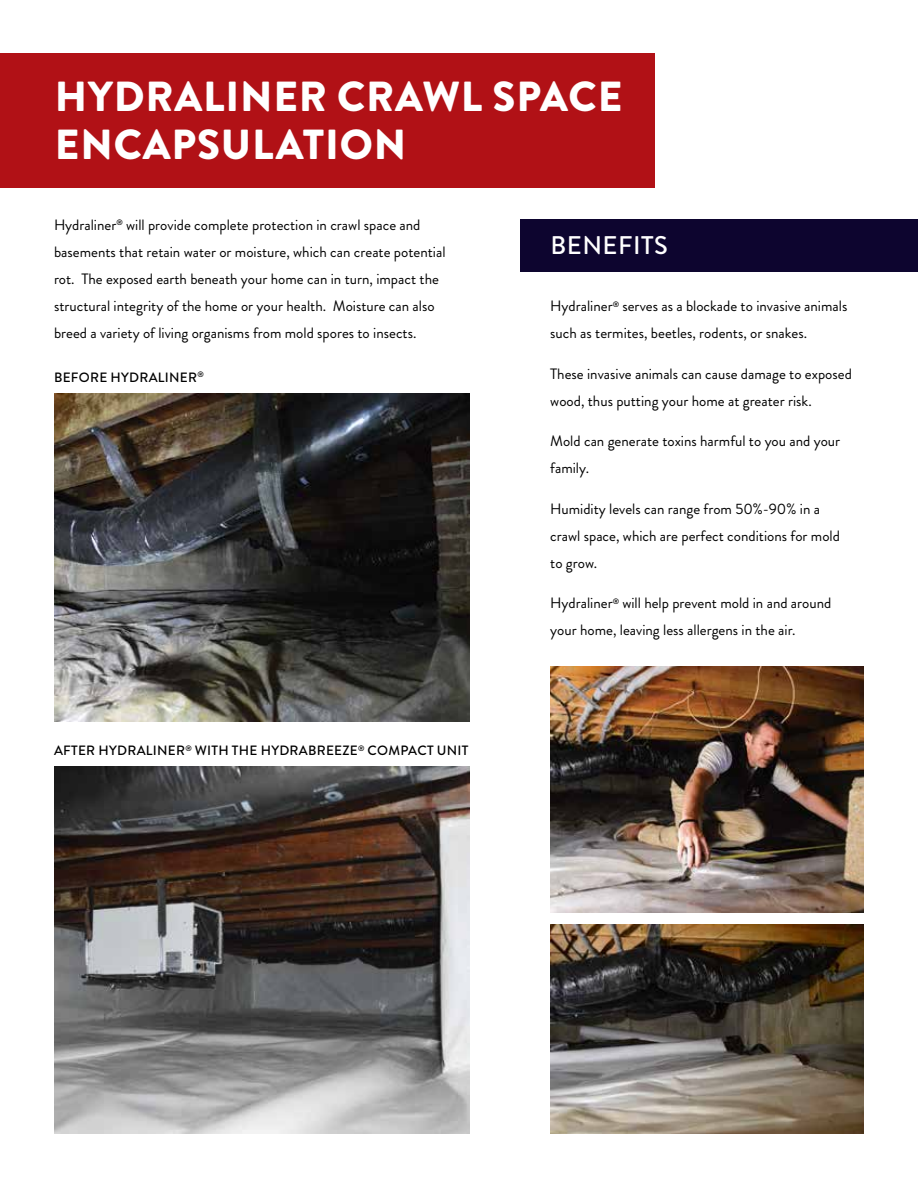
<style>
.page{position:relative;width:918px;height:1188px;background:#fff}
.page>*{position:absolute;margin:0;border:0;box-sizing:border-box;transform-origin:0 0}
.t1{font:900 42px/48px "Brandon Grotesque";letter-spacing:.02em;color:#fff}
.t2{font:500 25.5px "Brandon Grotesque";letter-spacing:.02em;color:#fff}
.t3{font:15px/27px "Brandon Grotesque";color:#000}
.t4{font:500 13.5px "Brandon Grotesque";letter-spacing:.02em;color:#000}
</style>
<div class="page">
<div style="left:520px;top:219px;width:398px;height:52px;background:#0d052f"></div>
<img style="left:550px;top:925px;width:314px;height:209px">
<img style="left:550px;top:667px;width:314px;height:245px">
<img style="left:54px;top:767px;width:415px;height:367px">
<img style="left:54px;top:394px;width:415px;height:328px">
<div style="left:0;top:53px;width:654px;height:135px;background:#b11116"></div>
<h1 class="t1" style="left:55px;top:77px;width:569px">HYDRALINER CRAWL SPACE<br>ENCAPSULATION</h1>
<p class="t3" style="left:54px;top:212px;width:393px">Hydraliner<sup>®</sup> will provide complete protection in crawl space and basements that retain water or moisture, which can create potential rot. The exposed earth beneath your home can in turn, impact the structural integrity of the home or your health. Moisture can also breed a variety of living organisms from mold spores to insects.</p>
<p class="t4" style="left:54px;top:370px;width:151px">BEFORE HYDRALINER<sup>®</sup></p>
<p class="t4" style="left:54px;top:743px;width:416px">AFTER HYDRALINER<sup>®</sup> WITH THE HYDRABREEZE<sup>®</sup> COMPACT UNIT</p>
<h2 class="t2" style="left:550px;top:232px;width:119px">BENEFITS</h2>
<p class="t3" style="left:550px;top:294px;width:299px">Hydraliner<sup>®</sup> serves as a blockade to invasive animals such as termites, beetles, rodents, or snakes.</p>
<p class="t3" style="left:550px;top:361px;width:303px">These invasive animals can cause damage to exposed wood, thus putting your home at greater risk.</p>
<p class="t3" style="left:550px;top:429px;width:292px">Mold can generate toxins harmful to you and your family.</p>
<p class="t3" style="left:550px;top:496px;width:291px">Humidity levels can range from 50%-90% in a crawl space, which are perfect conditions for mold to grow.</p>
<p class="t3" style="left:550px;top:591px;width:283px">Hydraliner<sup>®</sup> will help prevent mold in and around your home, leaving less allergens in the air.</p>
</div>
